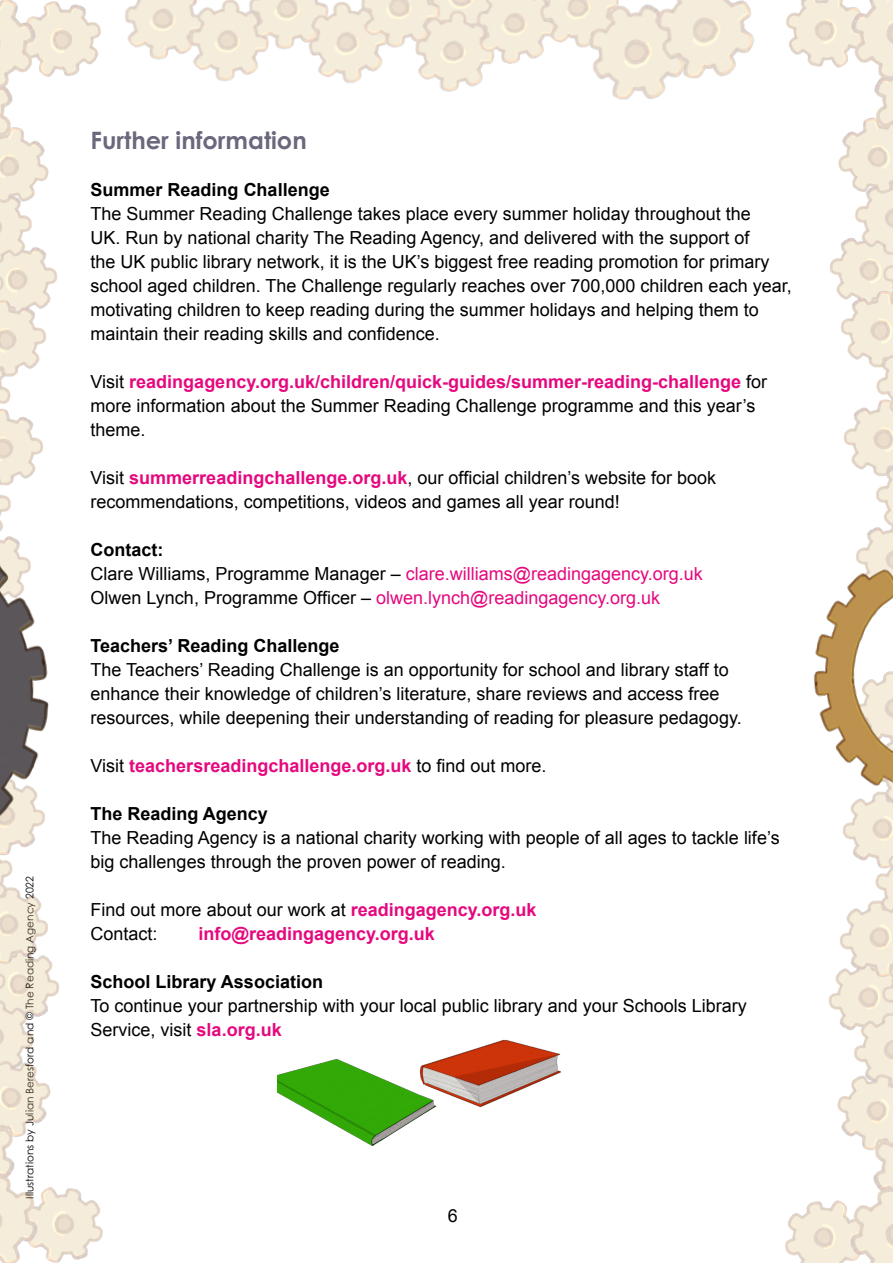
<style>
.page{position:relative;width:893px;height:1263px;background:#fff}
.page>*{position:absolute;margin:0;border:0;box-sizing:border-box;transform-origin:0 0}
.t1{font:700 24px "Century Gothic Pro";color:#6b677d}
.t2{font:18px/24px "Arial";color:#000}
.t3{font:18px/24px "Arial";color:#e5087e}
.t4{font:700 18px "Arial";color:#000}
.t5{font:700 18px "Arial";color:#e5087e}
.t6{font:10.5px "Century Gothic Pro";color:#000}
.s1{font-weight:700;color:#e5087e}
.s2{font-weight:700;color:#000}
.s3{color:#000}
.s4{font-weight:400;color:#000}
</style>
<div class="page">
<img style="left:785px;top:879px;width:108px;height:384px">
<img style="left:786px;top:0;width:107px;height:879px">
<img style="left:0;top:108px;width:57px;height:268px">
<img style="left:786px;top:511px;width:107px;height:342px">
<img style="left:0;top:0;width:754px;height:108px">
<img style="left:0;top:376px;width:103px;height:887px">
<img style="left:0;top:458px;width:102px;height:414px">
<img style="left:277px;top:1039px;width:284px;height:107px">
<div style="left:459px;top:1111px;width:145px;height:39px;background:#fff"></div>
<div style="left:224px;top:1111px;width:60px;height:52px;background:#fff"></div>
<div style="left:378px;top:1027px;width:19px;height:20px;background:#fff"></div>
<p class="t6" style="left:23px;top:1198px;width:324px;rotate:-90deg">Illustrations by Julian Beresford and © The Reading Agency 2022</p>
<h1 class="t1" style="left:91px;top:125px;width:218px">Further information</h1>
<p class="t4" style="left:91px;top:178px;width:241px">Summer Reading Challenge</p>
<p class="t2" style="left:91px;top:202px;width:703px">The Summer Reading Challenge takes place every summer holiday throughout the<br>UK. Run by national charity The Reading Agency, and delivered with the support of<br>the UK public library network, it is the UK’s biggest free reading promotion for primary school aged children. The Challenge regularly reaches over 700,000 children each year, motivating children to keep reading during the summer holidays and helping them to maintain their reading skills and confidence.</p>
<p class="t2" style="left:91px;top:370px;width:678px">Visit <span class="s1">readingagency.org.uk/children/quick-guides/summer-reading-challenge</span> for more information about the Summer Reading Challenge programme and this year’s theme.</p>
<p class="t2" style="left:91px;top:466px;width:627px">Visit <span class="s1">summerreadingchallenge.org.uk</span>, our official children’s website for book recommendations, competitions, videos and games all year round!</p>
<p class="t3" style="left:91px;top:538px;width:614px"><span class="s2">Contact:<br></span><span class="s3">Clare Williams, Programme Manager –</span> clare.williams@readingagency.org.uk<br><span class="s3">Olwen Lynch, Programme Officer –</span> olwen.lynch@readingagency.org.uk</p>
<p class="t4" style="left:91px;top:634px;width:250px">Teachers’ Reading Challenge</p>
<p class="t2" style="left:91px;top:658px;width:653px">The Teachers’ Reading Challenge is an opportunity for school and library staff to enhance their knowledge of children’s literature, share reviews and access free resources, while deepening their understanding of reading for pleasure pedagogy.</p>
<p class="t5" style="left:91px;top:754px;width:457px"><span class="s4">Visit</span> teachersreadingchallenge.org.uk <span class="s4">to find out more.</span></p>
<p class="t4" style="left:91px;top:802px;width:179px">The Reading Agency</p>
<p class="t2" style="left:91px;top:826px;width:691px">The Reading Agency is a national charity working with people of all ages to tackle life’s big challenges through the proven power of reading.</p>
<p class="t2" style="left:91px;top:898px;width:447px">Find out more about our work at <span class="s1">readingagency.org.uk<br></span>Contact:</p>
<p class="t5" style="left:199px;top:922px;width:238px">info@readingagency.org.uk</p>
<p class="t4" style="left:91px;top:970px;width:234px">School Library Association</p>
<p class="t2" style="left:91px;top:994px;width:658px">To continue your partnership with your local public library and your Schools Library<br>Service, visit <span class="s1">sla.org.uk</span></p>
<p class="t2" style="left:448px;top:1204px;width:12px">6</p>
</div>
